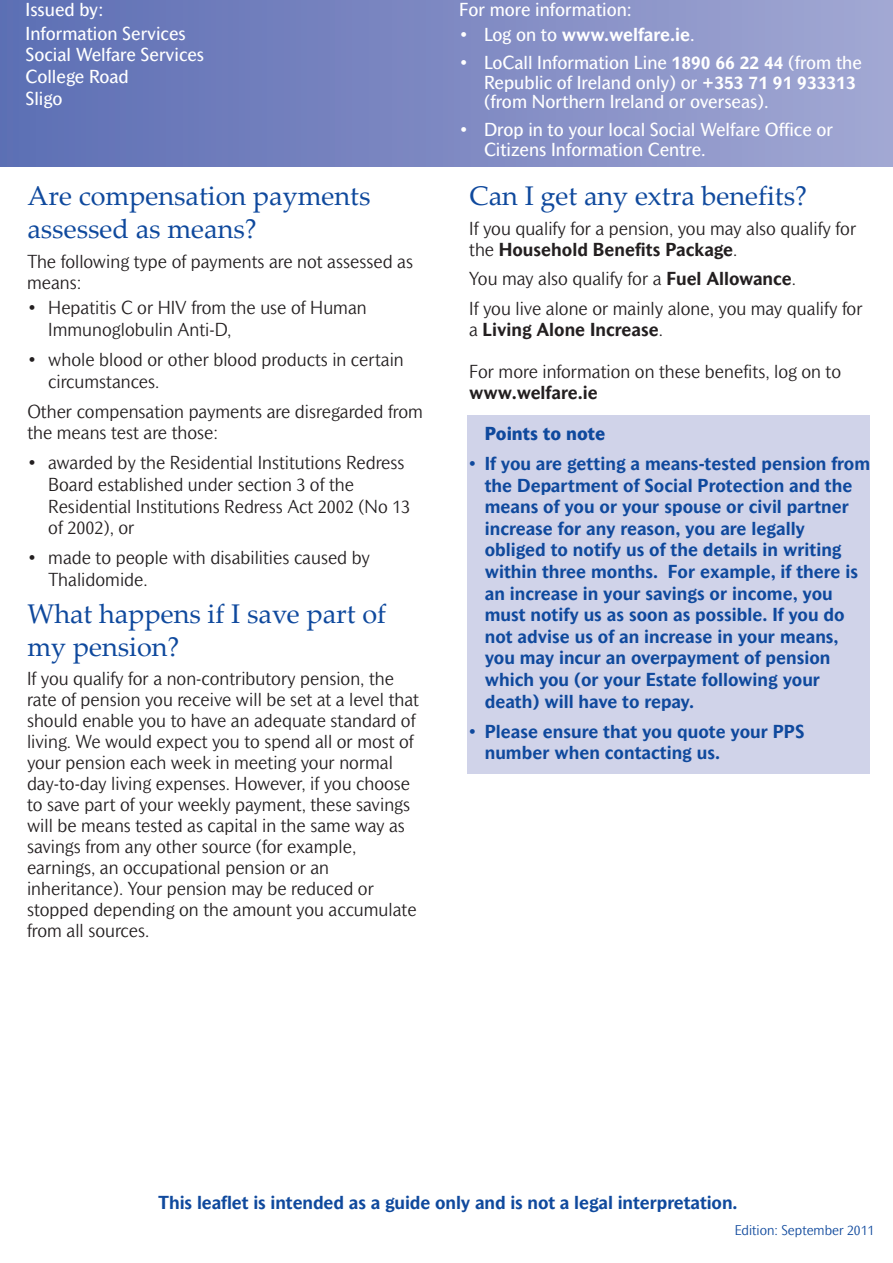
<style>
.page{position:relative;width:893px;height:1263px;background:#fff}
.page>*{position:absolute;margin:0;border:0;box-sizing:border-box;transform-origin:0 0}
.t1{font:27px/32.8px "Palatino Linotype";color:#0f499d}
.t2{font:300 18px/21px "Mahsuri Sans";color:#231f20}
.t3{font:700 18px/21.6px "Mahsuri Sans";color:#0f499d}
.t4{font:18px/19.5px "Mahsuri Sans";color:#fff}
.t5{font:700 18px "Mahsuri Sans";color:#231f20}
.t6{font:700 18px "Mahsuri Sans";color:#fff}
.t7{font:800 18px "Mahsuri Sans";color:#0f499d}
.t8{font:300 13.5px "Mahsuri Sans";color:#0f499d}
.s1{font-weight:400}
.s2{font-weight:700}
.s3{font-weight:300}
</style>
<div class="page">
<div style="left:0;top:0;width:893px;height:166px;background:linear-gradient(to right,#5c6eb3,#a2a7d3)"></div>
<div style="left:468px;top:415px;width:402px;height:359px;background:#d0d3e9"></div>
<p class="t4" style="left:26px;top:-1px;width:162px;line-height:23.5px">Issued by:<br>Information Services</p>
<p class="t4" style="left:26px;top:45px;width:180px;line-height:21.6px">Social Welfare Services<br>College Road<br>Sligo</p>
<h1 class="t1" style="left:27px;top:183px;width:345px">Are compensation payments assessed as means?</h1>
<p class="t2" style="left:27px;top:252px;width:388px">The following type of payments are not assessed as means:</p>
<p class="t2" style="left:48px;top:298px;width:320px;line-height:21.6px;text-indent:-21px"><span class="s1">•</span> Hepatitis C or HIV from the use of Human<br>Immunoglobulin Anti-D,</p>
<p class="t2" style="left:48px;top:350px;width:357px;line-height:21.6px;text-indent:-21px"><span class="s1">•</span> whole blood or other blood products in certain circumstances.</p>
<p class="t2" style="left:27px;top:402px;width:397px;line-height:21.6px">Other compensation payments are disregarded from the means test are those:</p>
<p class="t2" style="left:48px;top:453px;width:364px;line-height:21.6px;text-indent:-21px"><span class="s1">•</span> awarded by the Residential Institutions Redress Board established under section 3 of the Residential Institutions Redress Act 2002 (No 13 of 2002), or</p>
<p class="t2" style="left:48px;top:548px;width:323px;line-height:21.6px;text-indent:-21px"><span class="s1">•</span> made to people with disabilities caused by<br>Thalidomide.</p>
<h1 class="t1" style="left:27px;top:600px;width:360px">What happens if I save part of my pension?</h1>
<p class="t2" style="left:27px;top:669px;width:393px">If you qualify for a non-contributory pension, the rate of pension you receive will be set at a level that should enable you to have an adequate standard of living. We would expect you to spend all or most of your pension each week in meeting your normal day-to-day living expenses. However, if you choose to save part of your weekly payment, these savings will be means tested as capital in the same way as savings from any other source (for example, earnings, an occupational pension or an inheritance). Your pension may be reduced or stopped depending on the amount you accumulate from all sources.</p>
<p class="t4" style="left:459px;top:1px;width:174px">For more information:</p>
<p class="t6" style="left:459px;top:28px;width:237px"><span class="s1">• Log on to</span> www.welfare.ie<span class="s1">.</span></p>
<p class="t4" style="left:484px;top:54px;width:379px;text-indent:-25px">• LoCall Information Line <span class="s2">1890 66 22 44</span> (from the<br>Republic of Ireland only) or <span class="s2">+353 71 91 933313 </span>(from Northern Ireland or overseas).</p>
<p class="t4" style="left:484px;top:121px;width:351px;text-indent:-25px">• Drop in to your local Social Welfare Office or<br>Citizens Information Centre.</p>
<h1 class="t1" style="left:470px;top:183px;width:339px">Can I get any extra benefits?</h1>
<p class="t2" style="left:469px;top:219px;width:388px">If you qualify for a pension, you may also qualify for the <span class="s2">Household Benefits Package</span>.</p>
<p class="t2" style="left:469px;top:266px;width:395px;line-height:29.5px">You may also qualify for a <span class="s2">Fuel Allowance</span>.<br>If you live alone or mainly alone, you may qualify for</p>
<p class="t5" style="left:469px;top:323px;width:195px"><span class="s3">a</span> Living Alone Increase<span class="s3">.</span></p>
<p class="t2" style="left:469px;top:362px;width:373px">For more information on these benefits, log on to</p>
<p class="t5" style="left:469px;top:386px;width:130px">www.welfare.ie</p>
<p class="t7" style="left:485px;top:427px;width:122px">Points to note</p>
<p class="t3" style="left:485px;top:454px;width:387px;text-indent:-17px"><span class="s1">•</span> If you are getting a means-tested pension from the Department of Social Protection and the means of you or your spouse or civil partner increase for any reason, you are legally obliged to notify us of the details in writing within three months. For example, if there is an increase in your savings or income, you must notify us as soon as possible. If you do not advise us of an increase in your means, you may incur an overpayment of pension which you (or your Estate following your death) will have to repay.</p>
<p class="t3" style="left:485px;top:722px;width:321px;text-indent:-17px"><span class="s1">•</span> Please ensure that you quote your PPS number when contacting us.</p>
<p class="t3" style="left:158px;top:1193px;width:581px">This leaflet is intended as a guide only and is not a legal interpretation.</p>
<p class="t8" style="left:735px;top:1225px;width:141px">Edition: September 2011</p>
</div>
